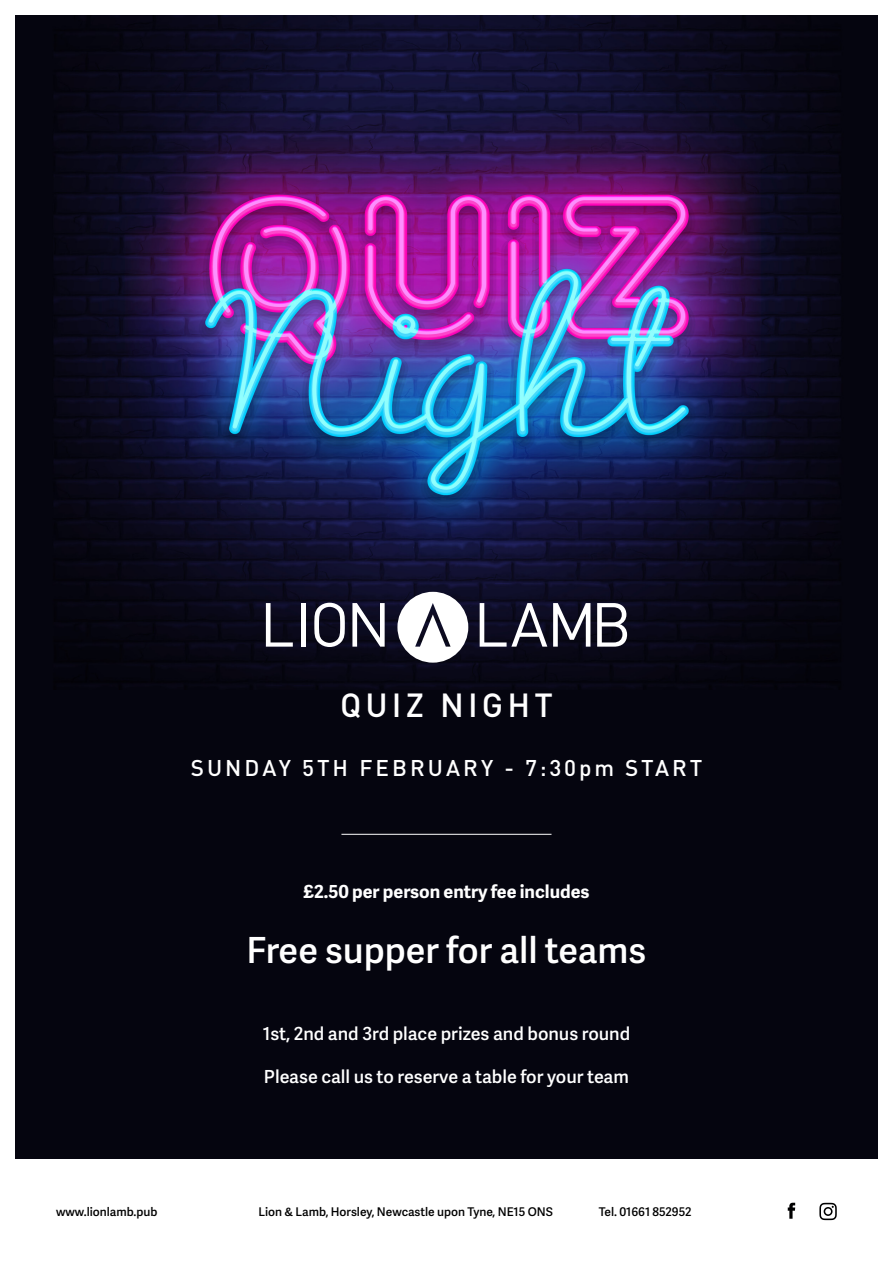
<style>
.page{position:relative;width:893px;height:1263px;background:#fff}
.page>*{position:absolute;margin:0;border:0;box-sizing:border-box;transform-origin:0 0}
.t1{font:600 36px "Adelle Sans";color:#fff}
.t2{font:500 33px "DINOT";letter-spacing:.125em;color:#fff}
.t3{font:500 22.5px "DINOT";letter-spacing:.135em;color:#fff}
.t4{font:600 18px "Adelle Sans";color:#fff}
.t5{font:700 18px "Adelle Sans";color:#fff}
.t6{font:600 12px "Adelle Sans";color:#000001}
</style>
<div class="page">
<img style="left:16px;top:16px;width:861px;height:1143px">
<svg style="left:788px;top:1203px;width:7px;height:16px"></svg>
<svg style="left:819px;top:1203px;width:18px;height:17px"></svg>
<svg style="left:397px;top:592px;width:71px;height:71px"></svg>
<svg style="left:266px;top:603px;width:27px;height:44px"></svg>
<hr style="left:301px;top:603px;width:4px;height:44px;background:#fff">
<svg style="left:314px;top:603px;width:31px;height:44px"></svg>
<svg style="left:352px;top:603px;width:33px;height:44px"></svg>
<svg style="left:480px;top:603px;width:67px;height:44px"></svg>
<svg style="left:553px;top:603px;width:37px;height:44px"></svg>
<svg style="left:597px;top:603px;width:30px;height:44px"></svg>
<hr style="left:341px;top:834px;width:210px;height:1px;background:#fff">
<p class="t2" style="left:340px;top:683px;width:214px">QUIZ NIGHT</p>
<p class="t3" style="left:191px;top:753px;width:513px">SUNDAY 5TH FEBRUARY - 7:30pm START</p>
<p class="t5" style="left:303px;top:878px;width:288px">£2.50 per person entry fee includes</p>
<p class="t1" style="left:247px;top:924px;width:401px">Free supper for all teams</p>
<p class="t4" style="left:263px;top:1020px;width:369px">1st, 2nd and 3rd place prizes and bonus round</p>
<p class="t4" style="left:264px;top:1063px;width:367px">Please call us to reserve a table for your team</p>
<p class="t6" style="left:56px;top:1203px;width:103px">www.lionlamb.pub</p>
<p class="t6" style="left:258px;top:1203px;width:296px">Lion &amp; Lamb, Horsley, Newcastle upon Tyne, NE15 ONS</p>
<p class="t6" style="left:599px;top:1203px;width:94px">Tel. 01661 852952</p>
</div>
